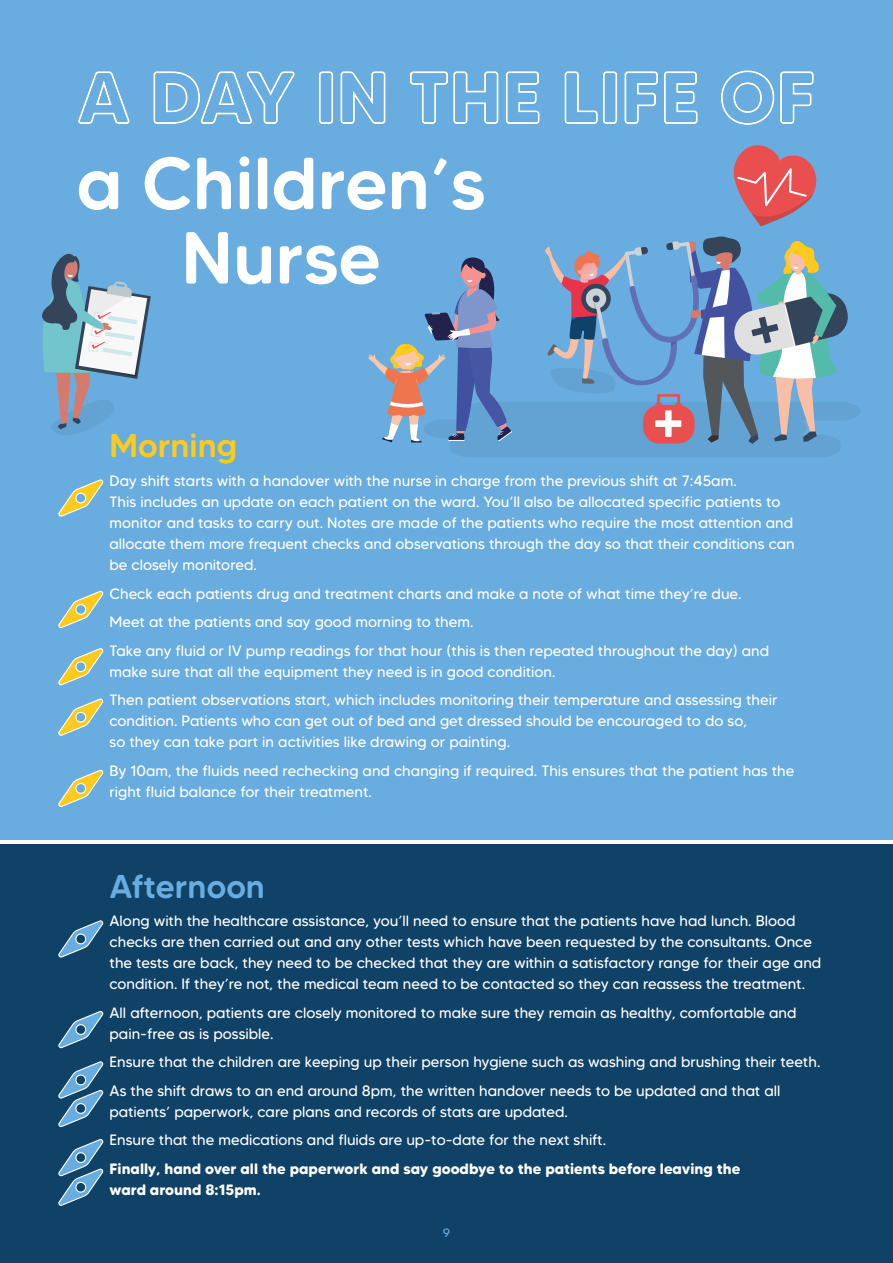
<style>
.page{position:relative;width:893px;height:1263px;background:#fff}
.page>*{position:absolute;margin:0;border:0;box-sizing:border-box;transform-origin:0 0}
.t1{font:500 73.5px/74.4px "MADE Tommy Soft";color:#fff;text-align:center}
.t2{font:500 33px "MADE Tommy Soft";color:#69acdf}
.t3{font:500 33px "MADE Tommy Soft";color:#feca1d}
.t4{font:15px/21px "MADE Tommy Soft";color:#fff}
.t5{font:700 15px/21px "MADE Tommy Soft";color:#fff}
.t6{font:12px "MADE Tommy Soft";color:#69acdf;scale:1.06 1}
</style>
<div class="page">
<div style="left:0;top:845px;width:893px;height:418px;background:#104267"></div>
<div style="left:0;top:0;width:893px;height:839px;background:#69acdf"></div>
<svg style="left:78px;top:71px;width:51px;height:53px"></svg>
<svg style="left:153px;top:71px;width:142px;height:53px"></svg>
<svg style="left:319px;top:71px;width:14px;height:53px"></svg>
<svg style="left:340px;top:71px;width:45px;height:53px"></svg>
<svg style="left:410px;top:71px;width:88px;height:53px"></svg>
<svg style="left:506px;top:71px;width:34px;height:53px"></svg>
<svg style="left:565px;top:71px;width:52px;height:53px"></svg>
<svg style="left:624px;top:71px;width:34px;height:53px"></svg>
<svg style="left:664px;top:71px;width:34px;height:53px"></svg>
<svg style="left:721px;top:70px;width:53px;height:55px"></svg>
<svg style="left:780px;top:71px;width:34px;height:53px"></svg>
<svg style="left:58px;top:479px;width:46px;height:38px"></svg>
<svg style="left:58px;top:591px;width:46px;height:37px"></svg>
<svg style="left:58px;top:648px;width:46px;height:38px"></svg>
<svg style="left:58px;top:698px;width:46px;height:38px"></svg>
<svg style="left:58px;top:770px;width:46px;height:37px"></svg>
<svg style="left:58px;top:920px;width:46px;height:38px"></svg>
<svg style="left:58px;top:1011px;width:46px;height:38px"></svg>
<svg style="left:58px;top:1061px;width:46px;height:67px"></svg>
<svg style="left:58px;top:1139px;width:46px;height:67px"></svg>
<svg style="left:733px;top:145px;width:84px;height:82px"></svg>
<svg style="left:42px;top:253px;width:109px;height:182px"></svg>
<svg style="left:368px;top:236px;width:492px;height:221px"></svg>
<h1 class="t1" style="left:77px;top:146px;width:410px">a Children’s<br>Nurse</h1>
<h2 class="t3" style="left:110px;top:425px;width:129px">Morning</h2>
<p class="t4" style="left:110px;top:470px;width:687px">Day shift starts with a handover with the nurse in charge from the previous shift at 7:45am.<br>This includes an update on each patient on the ward. You’ll also be allocated specific patients to monitor and tasks to carry out. Notes are made of the patients who require the most attention and allocate them more frequent checks and observations through the day so that their conditions can be closely monitored.</p>
<p class="t4" style="left:110px;top:579px;width:661px;line-height:28.5px">Check each patients drug and treatment charts and make a note of what time they’re due.<br>Meet at the patients and say good morning to them.<br>Take any fluid or IV pump readings for that hour (this is then repeated throughout the day) and</p>
<p class="t4" style="left:110px;top:657px;width:669px;line-height:28.5px">make sure that all the equipment they need is in good condition.<br>Then patient observations start, which includes monitoring their temperature and assessing their</p>
<p class="t4" style="left:110px;top:710px;width:639px">condition. Patients who can get out of bed and get dressed should be encouraged to do so, so they can take part in activities like drawing or painting.</p>
<p class="t4" style="left:110px;top:760px;width:686px">By 10am, the fluids need rechecking and changing if required. This ensures that the patient has the right fluid balance for their treatment.</p>
<h2 class="t2" style="left:110px;top:866px;width:157px">Afternoon</h2>
<p class="t4" style="left:110px;top:910px;width:713px">Along with the healthcare assistance, you’ll need to ensure that the patients have had lunch. Blood checks are then carried out and any other tests which have been requested by the consultants. Once the tests are back, they need to be checked that they are within a satisfactory range for their age and condition. If they’re not, the medical team need to be contacted so they can reassess the treatment.</p>
<p class="t4" style="left:110px;top:1002px;width:688px">All afternoon, patients are closely monitored to make sure they remain as healthy, comfortable and pain-free as is possible.</p>
<p class="t4" style="left:110px;top:1047px;width:712px;line-height:28.5px">Ensure that the children are keeping up their person hygiene such as washing and brushing their teeth.<br>As the shift draws to an end around 8pm, the written handover needs to be updated and that all</p>
<p class="t4" style="left:110px;top:1097px;width:498px;line-height:28.5px">patients’ paperwork, care plans and records of stats are updated.<br>Ensure that the medications and fluids are up-to-date for the next shift.</p>
<p class="t5" style="left:110px;top:1158px;width:632px">Finally, hand over all the paperwork and say goodbye to the patients before leaving the ward around 8:15pm.</p>
<p class="t6" style="left:443px;top:1226px;width:8px">9</p>
</div>
